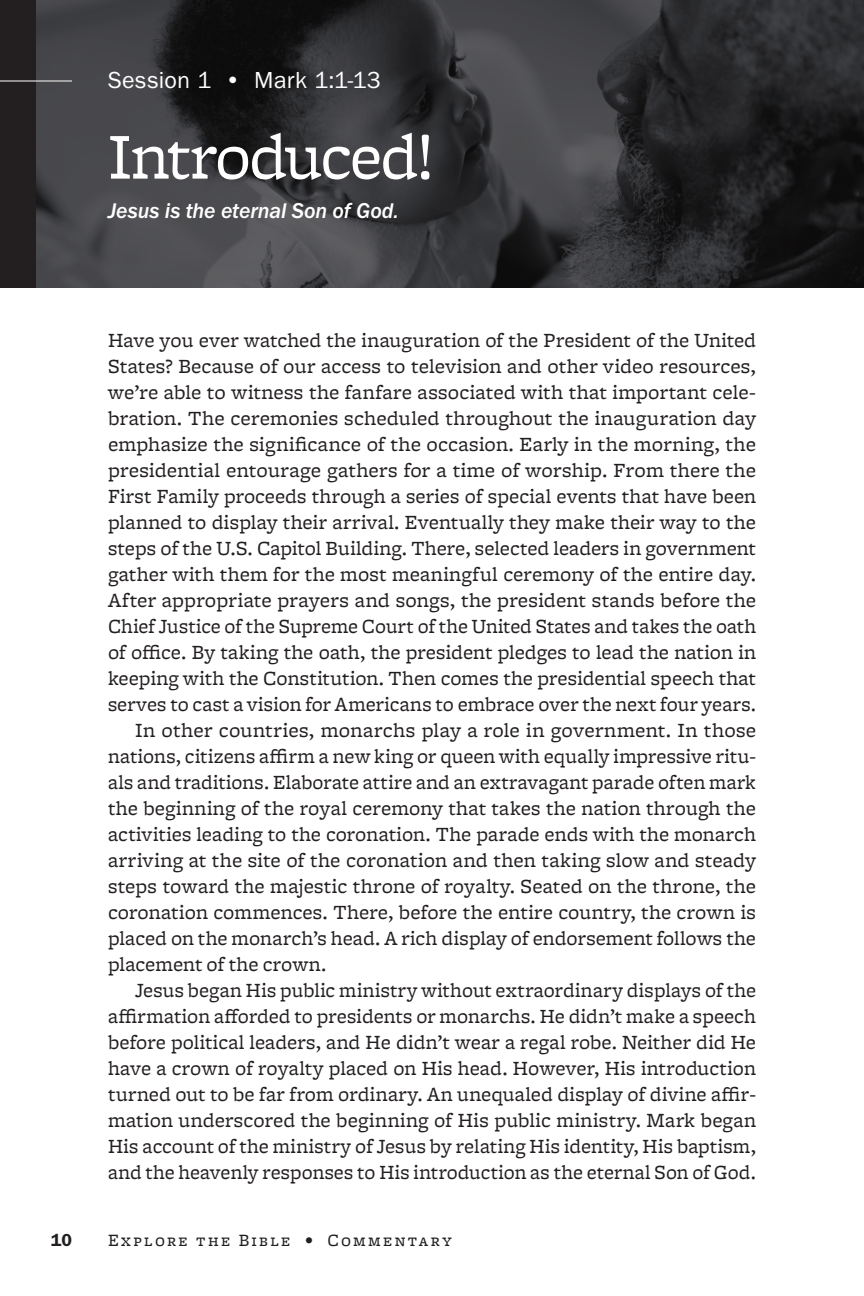
<style>
.page{position:relative;width:864px;height:1296px;background:#fff}
.page>*{position:absolute;margin:0;border:0;box-sizing:border-box;transform-origin:0 0}
.Session_Title{font:68px "Freight Micro Pro";letter-spacing:-.03em;color:#fff}
.Session{font:24px "Franklin Gothic URW Boo";letter-spacing:.015em;color:#fff}
.Session_Title_Sub{font:22px "Franklin Gothic URW Med Ita";letter-spacing:-.005em;color:#fff}
.Body_1{font:21px/26px "Freight Micro Pro";letter-spacing:.005em;color:#231f20;text-align:justify}
.Body_1_Indent{font:21px/26px "Freight Micro Pro";letter-spacing:.005em;color:#231f20;text-align:justify}
.Body_1_Indent_Space{font:21px/26px "Freight Micro Pro";letter-spacing:.01em;color:#231f20;text-align:justify}
.t1{font:18px "Freight Micro Pro";letter-spacing:.125em;color:#231f20}
.t2{font:18px "Franklin Gothic URW Dem";color:#231f20}
.s1{font-size:16px}
</style>
<div class="page">
<img style="left:36px;top:0;width:828px;height:288px">
<div style="left:0;top:0;width:36px;height:288px;background:#231f20"></div>
<hr style="left:0;top:80px;width:72px;height:2px;background:#fff">
<p class="Session" style="left:108px;top:65px;width:274px">Session 1 • Mark 1:1-13</p>
<p class="Session_Title" style="left:108px;top:110px;width:328px">Introduced!</p>
<p class="Session_Title_Sub" style="left:108px;top:197px;width:292px">Jesus is the eternal Son of God.</p>
<p class="Body_1" style="left:108px;top:327px;width:650px">Have you ever watched the inauguration of the President of the United States? Because of our access to television and other video resources, we’re able to witness the fanfare associated with that important cele&shy;bration. The ceremonies scheduled throughout the inauguration day emphasize the significance of the occasion. Early in the morning, the presidential entourage gathers for a time of worship. From there the First Family proceeds through a series of special events that have been planned to display their arrival. Eventually they make their way to the steps of the U.S. Capitol Building. There, selected leaders in government gather with them for the most meaningful ceremony of the entire day.<br>After appropriate prayers and songs, the president stands before the Chief Justice of the Supreme Court of the United States and takes the oath of office. By taking the oath, the president pledges to lead the nation in keeping with the Constitution. Then comes the presidential speech that serves to cast a vision for Americans to embrace over the next four years.</p>
<p class="Body_1_Indent" style="left:108px;top:717px;width:650px;text-indent:27px">In other countries, monarchs play a role in government. In those nations, citizens affirm a new king or queen with equally impressive ritu&shy;als and traditions. Elaborate attire and an extravagant parade often mark the beginning of the royal ceremony that takes the nation through the activities leading to the coronation. The parade ends with the monarch arriving at the site of the coronation and then taking slow and steady steps toward the majestic throne of royalty. Seated on the throne, the coronation commences. There, before the entire country, the crown is placed on the monarch’s head. A rich display of endorsement follows the placement of the crown.</p>
<p class="Body_1_Indent_Space" style="left:108px;top:977px;width:650px;text-indent:27px">Jesus began His public ministry without extraordinary displays of the affirmation afforded to presidents or monarchs. He didn’t make a speech before political leaders, and He didn’t wear a regal robe. Neither did He have a crown of royalty placed on His head. However, His introduction turned out to be far from ordinary. An unequaled display of divine affir&shy;mation underscored the beginning of His public ministry. Mark began His account of the ministry of Jesus by relating His identity, His baptism, and the heavenly responses to His introduction as the eternal Son of God.</p>
<p class="t2" style="left:51px;top:1229px;width:23px">10</p>
<p class="t1" style="left:108px;top:1228px;width:345px">Explore the Bible <span class="s1">•</span> Commentary</p>
</div>
